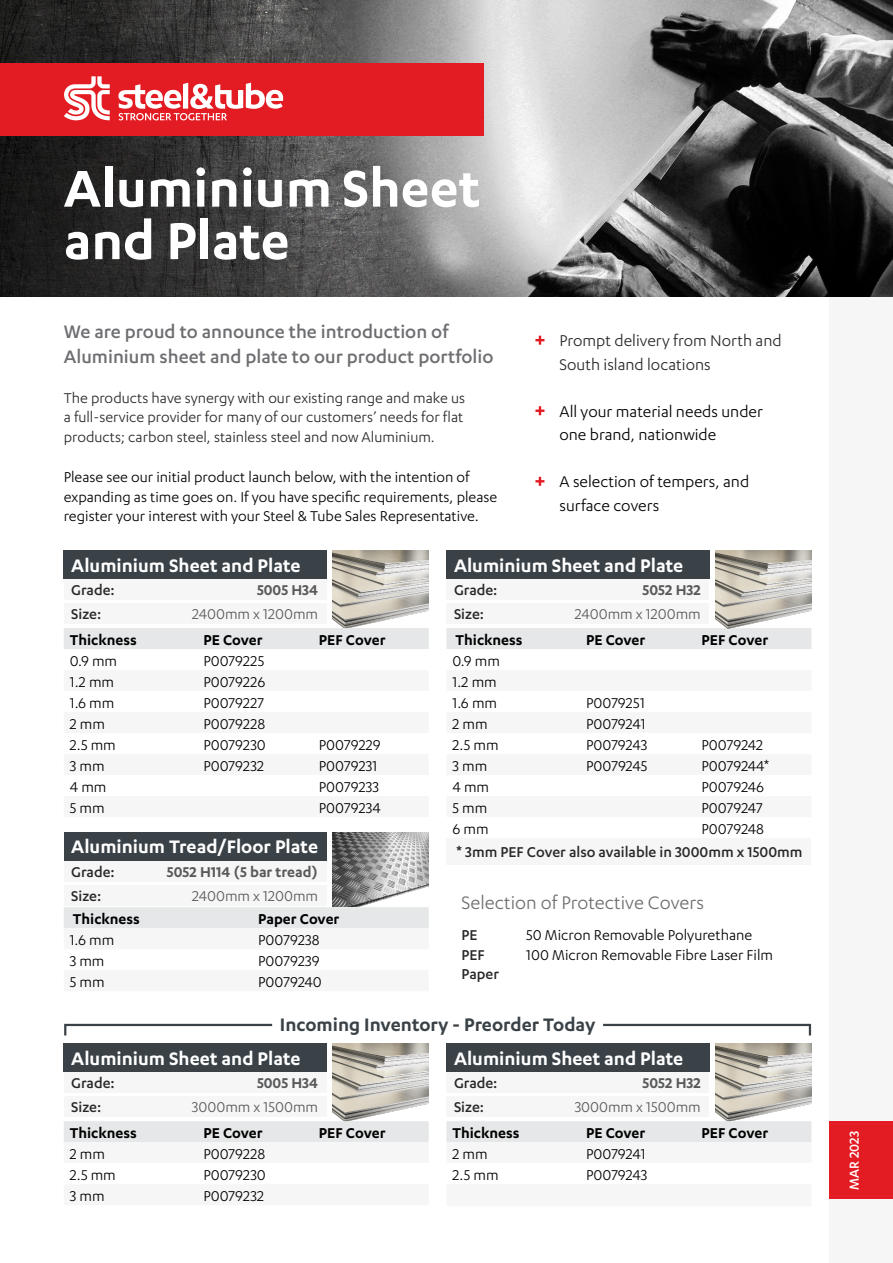
<style>
.page{position:relative;width:893px;height:1263px;background:#fff}
.page>*{position:absolute;margin:0;border:0;box-sizing:border-box;transform-origin:0 0}
.t1{font:600 60px/52.5px "Karbon";color:#fff}
.t2{font:600 21px "Karbon";color:#fff}
.t3{font:500 21px/25.2px "Karbon";color:#6d6e71}
.t4{font:600 21px "Karbon";color:#3a4247}
.t5{font:21px "Karbon";color:#6d6e71}
.t6{font:18px/23.5px "Karbon";color:#000}
.t7{font:18px/23.5px "Karbon";color:#292829}
.t8{font:16.5px/19.8px "Karbon";color:#000}
.t9{font:16.5px/19.8px "Karbon";color:#292829;text-align:justify}
.t10{font:600 16.5px "Karbon";color:#000}
.t11{font:500 16.5px/24px "Karbon";color:#292829}
.t12{font:16.5px "Karbon";color:#58595b}
.t13{font:600 16.5px "Karbon";color:#58595b}
.t14{font:500 15px "Karbon";color:#fff}
</style>
<div class="page">
<div style="left:829px;top:193px;width:64px;height:1070px;background:#f6f6f6"></div>
<img style="left:0;top:0;width:893px;height:297px">
<div style="left:0;top:64px;width:483px;height:72px;background:#e31b22"></div>
<svg style="left:64px;top:76px;width:46px;height:44px"></svg>
<svg style="left:118px;top:83px;width:165px;height:37px"></svg>
<svg style="left:535px;top:477px;width:9px;height:9px"></svg>
<svg style="left:535px;top:406px;width:9px;height:9px"></svg>
<svg style="left:535px;top:336px;width:9px;height:9px"></svg>
<div style="left:64px;top:832px;width:263px;height:28px;background:#3a4247"></div>
<div style="left:64px;top:860px;width:263px;height:21px;background:#f6f6f6"></div>
<div style="left:64px;top:885px;width:263px;height:21px;background:#f6f6f6"></div>
<div style="left:64px;top:907px;width:365px;height:21px;background:#e6e7e8"></div>
<img style="left:333px;top:832px;width:96px;height:75px">
<div style="left:446px;top:838px;width:365px;height:27px;background:#f6f6f6"></div>
<div style="left:446px;top:579px;width:263px;height:21px;background:#f6f6f6"></div>
<div style="left:446px;top:603px;width:263px;height:21px;background:#f6f6f6"></div>
<div style="left:446px;top:551px;width:264px;height:28px;background:#3a4247"></div>
<div style="left:446px;top:628px;width:365px;height:21px;background:#e6e7e8"></div>
<img style="left:716px;top:551px;width:95px;height:95px">
<img style="left:333px;top:551px;width:96px;height:77px">
<div style="left:64px;top:628px;width:365px;height:21px;background:#e6e7e8"></div>
<div style="left:64px;top:579px;width:263px;height:21px;background:#f6f6f6"></div>
<div style="left:64px;top:603px;width:263px;height:21px;background:#f6f6f6"></div>
<div style="left:64px;top:551px;width:263px;height:28px;background:#3a4247"></div>
<img style="left:333px;top:1044px;width:96px;height:77px">
<div style="left:64px;top:1121px;width:365px;height:21px;background:#e6e7e8"></div>
<div style="left:64px;top:1072px;width:263px;height:21px;background:#f6f6f6"></div>
<div style="left:64px;top:1096px;width:263px;height:21px;background:#f6f6f6"></div>
<div style="left:64px;top:1044px;width:263px;height:28px;background:#3a4247"></div>
<div style="left:446px;top:1044px;width:264px;height:28px;background:#3a4247"></div>
<img style="left:716px;top:1044px;width:95px;height:77px">
<div style="left:446px;top:1121px;width:365px;height:21px;background:#e6e7e8"></div>
<div style="left:446px;top:1072px;width:263px;height:21px;background:#f6f6f6"></div>
<div style="left:446px;top:1096px;width:263px;height:21px;background:#f6f6f6"></div>
<div style="left:829px;top:1121px;width:64px;height:78px;background:#e31b22"></div>
<svg style="left:64px;top:1023px;width:209px;height:13px"></svg>
<svg style="left:603px;top:1023px;width:209px;height:13px"></svg>
<h1 class="t1" style="left:64px;top:160px;width:418px">Aluminium Sheet and Plate</h1>
<p class="t3" style="left:64px;top:318px;width:431px">We are proud to announce the introduction of<br>Aluminium sheet and plate to our product portfolio</p>
<p class="t9" style="left:64px;top:387px;width:403px">The products have synergy with our existing range and make us a full-service provider for many of our customers’ needs for flat products; carbon steel, stainless steel and now Aluminium.</p>
<p class="t8" style="left:64px;top:466px;width:435px">Please see our initial product launch below, with the intention of expanding as time goes on. If you have specific requirements, please register your interest with your Steel &amp; Tube Sales Representative.</p>
<p class="t7" style="left:559px;top:328px;width:224px">Prompt delivery from North and<br>South island locations</p>
<p class="t6" style="left:559px;top:399px;width:205px">All your material needs under one brand, nationwide</p>
<p class="t6" style="left:559px;top:470px;width:191px">A selection of tempers, and surface covers</p>
<p class="t2" style="left:71px;top:553px;width:231px">Aluminium Sheet and Plate</p>
<p class="t2" style="left:454px;top:553px;width:231px">Aluminium Sheet and Plate</p>
<p class="t11" style="left:71px;top:577px;width:45px">Grade:<br>Size:</p>
<p class="t13" style="left:257px;top:581px;width:63px">5005 H34</p>
<p class="t12" style="left:192px;top:605px;width:127px">2400mm x 1200mm</p>
<p class="t11" style="left:454px;top:577px;width:45px">Grade:<br>Size:</p>
<p class="t13" style="left:643px;top:581px;width:60px">5052 H32</p>
<p class="t12" style="left:575px;top:605px;width:127px">2400mm x 1200mm</p>
<p class="t10" style="left:70px;top:630px;width:68px">Thickness</p>
<p class="t10" style="left:203px;top:630px;width:61px">PE Cover</p>
<p class="t10" style="left:319px;top:630px;width:68px">PEF Cover</p>
<p class="t8" style="left:70px;top:650px;width:49px">0.9 mm</p>
<p class="t8" style="left:203px;top:650px;width:62px">P0079225</p>
<p class="t8" style="left:70px;top:671px;width:46px">1.2 mm</p>
<p class="t8" style="left:203px;top:671px;width:63px">P0079226</p>
<p class="t8" style="left:70px;top:692px;width:46px">1.6 mm</p>
<p class="t8" style="left:203px;top:692px;width:62px">P0079227</p>
<p class="t8" style="left:70px;top:713px;width:37px">2 mm</p>
<p class="t8" style="left:203px;top:713px;width:63px">P0079228</p>
<p class="t8" style="left:70px;top:734px;width:48px">2.5 mm</p>
<p class="t8" style="left:203px;top:734px;width:64px">P0079230</p>
<p class="t8" style="left:319px;top:734px;width:63px">P0079229</p>
<p class="t8" style="left:70px;top:755px;width:36px">3 mm</p>
<p class="t8" style="left:203px;top:755px;width:62px">P0079232</p>
<p class="t8" style="left:319px;top:755px;width:60px">P0079231</p>
<p class="t8" style="left:70px;top:776px;width:38px">4 mm</p>
<p class="t8" style="left:319px;top:776px;width:62px">P0079233</p>
<p class="t8" style="left:70px;top:797px;width:36px">5 mm</p>
<p class="t8" style="left:319px;top:797px;width:63px">P0079234</p>
<p class="t10" style="left:456px;top:630px;width:68px">Thickness</p>
<p class="t10" style="left:586px;top:630px;width:61px">PE Cover</p>
<p class="t10" style="left:701px;top:630px;width:68px">PEF Cover</p>
<p class="t8" style="left:452px;top:650px;width:49px;line-height:21px">0.9 mm<br>1.2 mm<br>1.6 mm</p>
<p class="t8" style="left:586px;top:692px;width:60px">P0079251</p>
<p class="t8" style="left:452px;top:713px;width:37px">2 mm</p>
<p class="t8" style="left:586px;top:713px;width:61px">P0079241</p>
<p class="t8" style="left:452px;top:734px;width:48px">2.5 mm</p>
<p class="t8" style="left:586px;top:734px;width:63px">P0079243</p>
<p class="t8" style="left:702px;top:734px;width:63px">P0079242</p>
<p class="t8" style="left:452px;top:755px;width:36px">3 mm</p>
<p class="t8" style="left:586px;top:755px;width:63px">P0079245</p>
<p class="t8" style="left:702px;top:755px;width:69px">P0079244*</p>
<p class="t8" style="left:453px;top:776px;width:38px">4 mm</p>
<p class="t8" style="left:702px;top:776px;width:64px">P0079246</p>
<p class="t8" style="left:453px;top:797px;width:36px">5 mm</p>
<p class="t8" style="left:702px;top:797px;width:63px">P0079247</p>
<p class="t8" style="left:453px;top:818px;width:38px">6 mm</p>
<p class="t8" style="left:702px;top:818px;width:64px">P0079248</p>
<p class="t2" style="left:71px;top:835px;width:248px">Aluminium Tread/Floor Plate</p>
<p class="t11" style="left:71px;top:859px;width:45px">Grade:<br>Size:</p>
<p class="t13" style="left:167px;top:862px;width:153px">5052 H114 (5 bar tread)</p>
<p class="t12" style="left:192px;top:886px;width:127px">2400mm x 1200mm</p>
<p class="t10" style="left:73px;top:909px;width:68px">Thickness</p>
<p class="t10" style="left:258px;top:909px;width:83px">Paper Cover</p>
<p class="t8" style="left:70px;top:929px;width:46px">1.6 mm</p>
<p class="t8" style="left:258px;top:929px;width:63px">P0079238</p>
<p class="t8" style="left:70px;top:950px;width:36px">3 mm</p>
<p class="t8" style="left:258px;top:950px;width:63px">P0079239</p>
<p class="t8" style="left:70px;top:971px;width:36px">5 mm</p>
<p class="t8" style="left:258px;top:971px;width:65px">P0079240</p>
<p class="t11" style="left:456px;top:839px;width:348px">* 3mm PEF Cover also available in 3000mm x 1500mm</p>
<p class="t5" style="left:461px;top:891px;width:244px">Selection of Protective Covers</p>
<p class="t11" style="left:461px;top:925px;width:39px;line-height:19.5px">PE<br>PEF<br>Paper</p>
<p class="t8" style="left:526px;top:925px;width:248px">50 Micron Removable Polyurethane<br>100 Micron Removable Fibre Laser Film</p>
<p class="t4" style="left:280px;top:1012px;width:317px">Incoming Inventory - Preorder Today</p>
<p class="t2" style="left:71px;top:1047px;width:231px">Aluminium Sheet and Plate</p>
<p class="t2" style="left:454px;top:1047px;width:231px">Aluminium Sheet and Plate</p>
<p class="t11" style="left:71px;top:1071px;width:45px">Grade:<br>Size:</p>
<p class="t13" style="left:257px;top:1074px;width:63px">5005 H34</p>
<p class="t12" style="left:192px;top:1098px;width:128px">3000mm x 1500mm</p>
<p class="t11" style="left:454px;top:1071px;width:45px">Grade:<br>Size:</p>
<p class="t13" style="left:643px;top:1074px;width:60px">5052 H32</p>
<p class="t12" style="left:575px;top:1098px;width:128px">3000mm x 1500mm</p>
<p class="t10" style="left:70px;top:1123px;width:68px">Thickness</p>
<p class="t10" style="left:203px;top:1123px;width:61px">PE Cover</p>
<p class="t10" style="left:319px;top:1123px;width:68px">PEF Cover</p>
<p class="t8" style="left:70px;top:1143px;width:37px">2 mm</p>
<p class="t8" style="left:203px;top:1143px;width:63px">P0079228</p>
<p class="t8" style="left:70px;top:1164px;width:48px">2.5 mm</p>
<p class="t8" style="left:203px;top:1164px;width:64px">P0079230</p>
<p class="t8" style="left:70px;top:1185px;width:36px">3 mm</p>
<p class="t8" style="left:203px;top:1185px;width:62px">P0079232</p>
<p class="t10" style="left:452px;top:1123px;width:68px">Thickness</p>
<p class="t10" style="left:586px;top:1123px;width:61px">PE Cover</p>
<p class="t10" style="left:701px;top:1123px;width:68px">PEF Cover</p>
<p class="t8" style="left:452px;top:1143px;width:37px">2 mm</p>
<p class="t8" style="left:586px;top:1143px;width:61px">P0079241</p>
<p class="t8" style="left:452px;top:1164px;width:48px">2.5 mm</p>
<p class="t8" style="left:586px;top:1164px;width:63px">P0079243</p>
<p class="t14" style="left:846px;top:1190px;width:61px;rotate:-90deg">MAR 2023</p>
</div>
